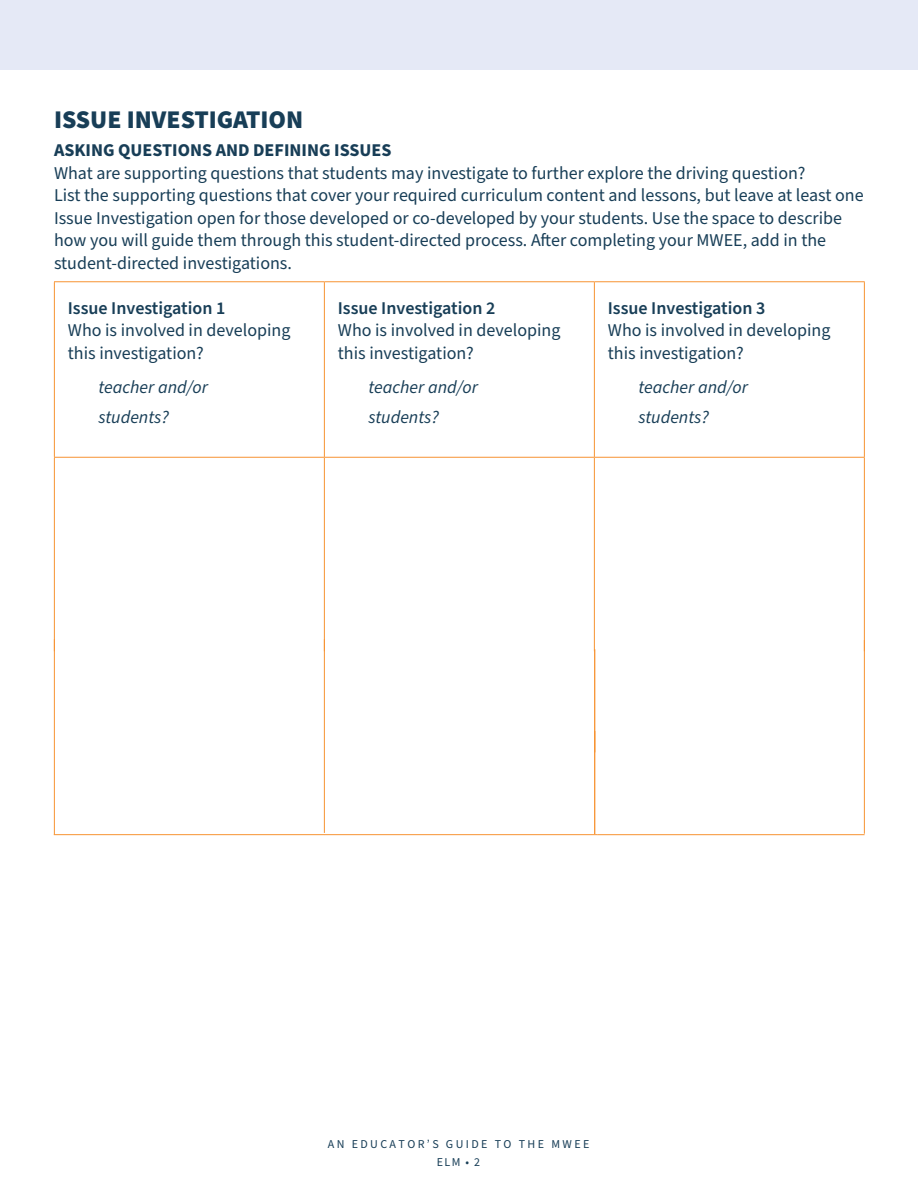
<style>
.page{position:relative;width:918px;height:1188px;background:#fff}
.page>*{position:absolute;margin:0;border:0;box-sizing:border-box;transform-origin:0 0}
.t1{font:900 25.5px "Source Sans Pro";color:#183e57}
.t2{font:18px/22.5px "Source Sans Pro";color:#183e57}
.t3{font:italic 18px "Source Sans Pro";color:#183e57}
.t4{font:600 18px "Source Sans Pro";color:#183e57}
.t5{font:700 18px "Source Sans Pro";color:#183e57}
.t6{font:12px "Source Sans Pro";letter-spacing:.2em;color:#183e57}
</style>
<div class="page">
<div style="left:0;top:0;width:918px;height:70px;background:#e5e9f6"></div>
<hr style="left:54px;top:282px;width:1px;height:175px;background:#f79332">
<hr style="left:54px;top:281px;width:270px;height:1px;background:#f79332">
<hr style="left:324px;top:281px;width:270px;height:1px;background:#f79332">
<hr style="left:594px;top:281px;width:271px;height:1px;background:#f79332">
<hr style="left:324px;top:282px;width:1px;height:175px;background:#f79332">
<hr style="left:594px;top:282px;width:1px;height:175px;background:#f79332">
<hr style="left:864px;top:282px;width:1px;height:175px;background:#f79332">
<hr style="left:54px;top:458px;width:1px;height:193px;background:#f79332">
<hr style="left:324px;top:458px;width:1px;height:193px;background:#f79332">
<hr style="left:594px;top:458px;width:1px;height:193px;background:#f79332">
<hr style="left:864px;top:458px;width:1px;height:193px;background:#f79332">
<hr style="left:54px;top:457px;width:270px;height:1px;background:#f79332">
<hr style="left:324px;top:457px;width:270px;height:1px;background:#f79332">
<hr style="left:594px;top:457px;width:271px;height:1px;background:#f79332">
<hr style="left:54px;top:834px;width:271px;height:1px;background:#f79332">
<hr style="left:325px;top:834px;width:272px;height:1px;background:#f79332">
<hr style="left:54px;top:639px;width:1px;height:196px;background:#f79332">
<hr style="left:594px;top:649px;width:1px;height:103px;background:#f79332">
<hr style="left:864px;top:640px;width:1px;height:194px;background:#f79332">
<hr style="left:597px;top:834px;width:268px;height:1px;background:#f79332">
<hr style="left:324px;top:639px;width:1px;height:194px;background:#f79332">
<hr style="left:594px;top:731px;width:1px;height:103px;background:#f79332">
<h1 class="t1" style="left:54px;top:102px;width:251px">ISSUE INVESTIGATION</h1>
<h2 class="t5" style="left:54px;top:138px;width:339px">ASKING QUESTIONS AND DEFINING ISSUES</h2>
<p class="t2" style="left:54px;top:162px;width:811px">What are supporting questions that students may investigate to further explore the driving question?<br>List the supporting questions that cover your required curriculum content and lessons, but leave at least one Issue I nvestigation open for those developed or co-developed by your students. Use the space to describe how you will guide them through this student-directed process. After completing your MWEE, add in the student-directed investigations.</p>
<h3 class="t4" style="left:68px;top:296px;width:159px">Issue Investigation 1</h3>
<p class="t2" style="left:68px;top:320px;width:224px">Who is involved in developing this investigation?</p>
<p class="t3" style="left:98px;top:375px;width:111px">teacher and/or</p>
<p class="t3" style="left:98px;top:405px;width:72px">students?</p>
<h3 class="t4" style="left:338px;top:296px;width:159px">Issue Investigation 2</h3>
<p class="t2" style="left:338px;top:320px;width:224px">Who is involved in developing this investigation?</p>
<p class="t3" style="left:368px;top:375px;width:111px">teacher and/or</p>
<p class="t3" style="left:368px;top:405px;width:72px">students?</p>
<h3 class="t4" style="left:608px;top:296px;width:159px">Issue Investigation 3</h3>
<p class="t2" style="left:608px;top:320px;width:224px">Who is involved in developing this investigation?</p>
<p class="t3" style="left:638px;top:375px;width:111px">teacher and/or</p>
<p class="t3" style="left:638px;top:405px;width:72px">students?</p>
<p class="t6" style="left:328px;top:1136px;width:263px">AN EDUCATOR’S GUIDE TO THE MWEE</p>
<p class="t6" style="left:437px;top:1154px;width:45px">ELM • 2</p>
</div>
